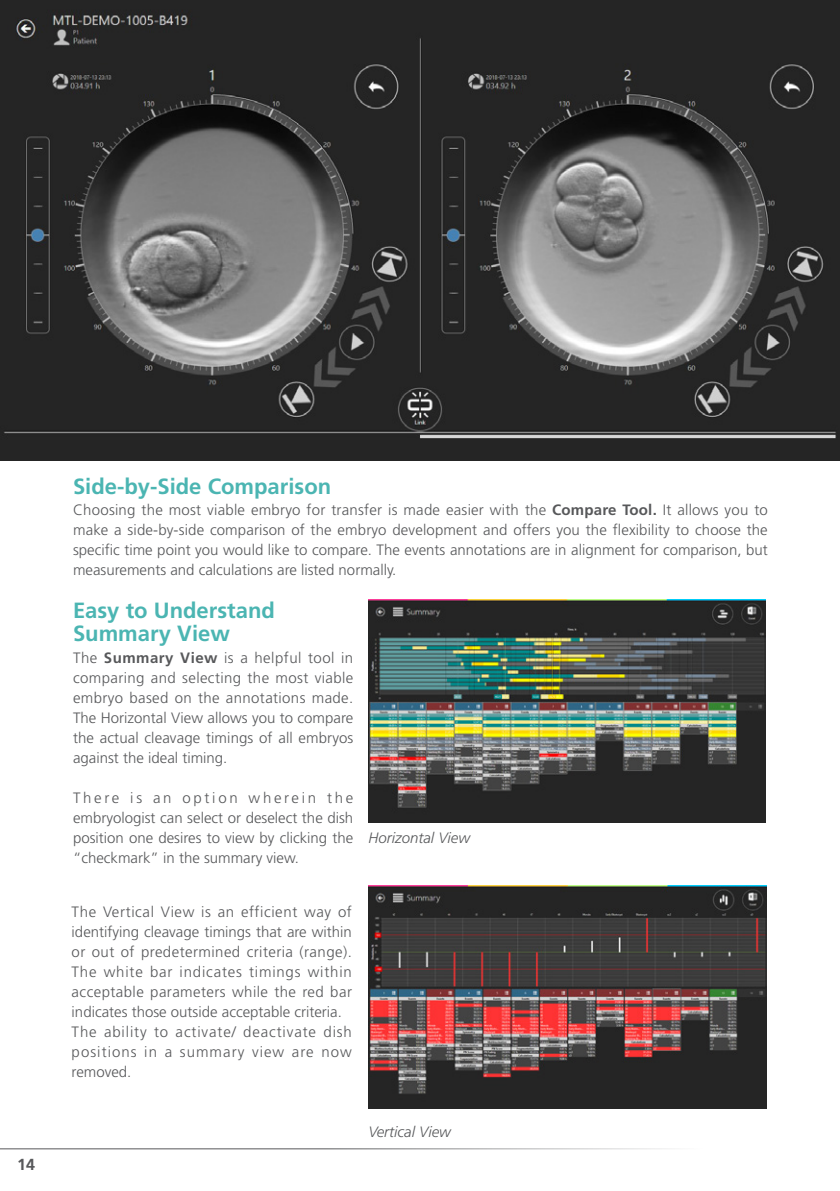
<style>
.page{position:relative;width:840px;height:1191px;background:#fff}
.page>*{position:absolute;margin:0;border:0;box-sizing:border-box;transform-origin:0 0}
.t1{font:700 22px/23px "Frutiger LT Std";color:#4bb5b2}
.t2{font:700 16px "Frutiger LT Std";color:#57585a}
.t3{font:300 15px/20px "Frutiger LT Std";color:#57585a;text-align:justify}
.t4{font:italic 300 15px "Frutiger LT Std";color:#57585a}
.s1{font-weight:700}
</style>
<div class="page">
<hr style="left:0;top:1148px;width:750px;height:1px;background:#57585a">
<img style="left:1px;top:2px;width:838px;height:457px">
<img style="left:368px;top:885px;width:398px;height:223px">
<img style="left:369px;top:600px;width:396px;height:222px">
<p class="t2" style="left:17px;top:1155px;width:19px">14</p>
<p class="t1" style="left:73px;top:475px;width:259px">Side-by-Side Comparison</p>
<p class="t3" style="left:73px;top:500px;width:696px">Choosing the most viable embryo for transfer is made easier with the <span class="s1">Compare Tool.</span> It allows you to make a side-by-side comparison of the embryo development and offers you the flexibility to choose the specific time point you would like to compare. The events annotations are in alignment for comparison, but measurements and calculations are listed normally.</p>
<p class="t1" style="left:73px;top:599px;width:203px">Easy to Understand<br>Summary View</p>
<p class="t3" style="left:73px;top:648px;width:282px">The <span class="s1">Summary View</span> is a helpful tool in comparing and selecting the most viable embryo based on the annotations made.<br>The Horizontal View allows you to compare the actual cleavage timings of all embryos against the ideal timing.</p>
<p class="t3" style="left:73px;top:788px;width:282px">There is an option wherein the embryologist can select or deselect the dish position one desires to view by clicking the “checkmark” in the summary view.</p>
<p class="t3" style="left:72px;top:902px;width:282px">The Vertical View is an efficient way of identifying cleavage timings that are within or out of predetermined criteria (range).<br>The white bar indicates timings within acceptable parameters while the red bar indicates those outside acceptable criteria.</p>
<p class="t3" style="left:72px;top:1022px;width:281px">The ability to activate/ deactivate dish positions in a summary view are now removed.</p>
<p class="t4" style="left:368px;top:829px;width:103px">Horizontal View</p>
<p class="t4" style="left:368px;top:1123px;width:84px">Vertical View</p>
</div>
